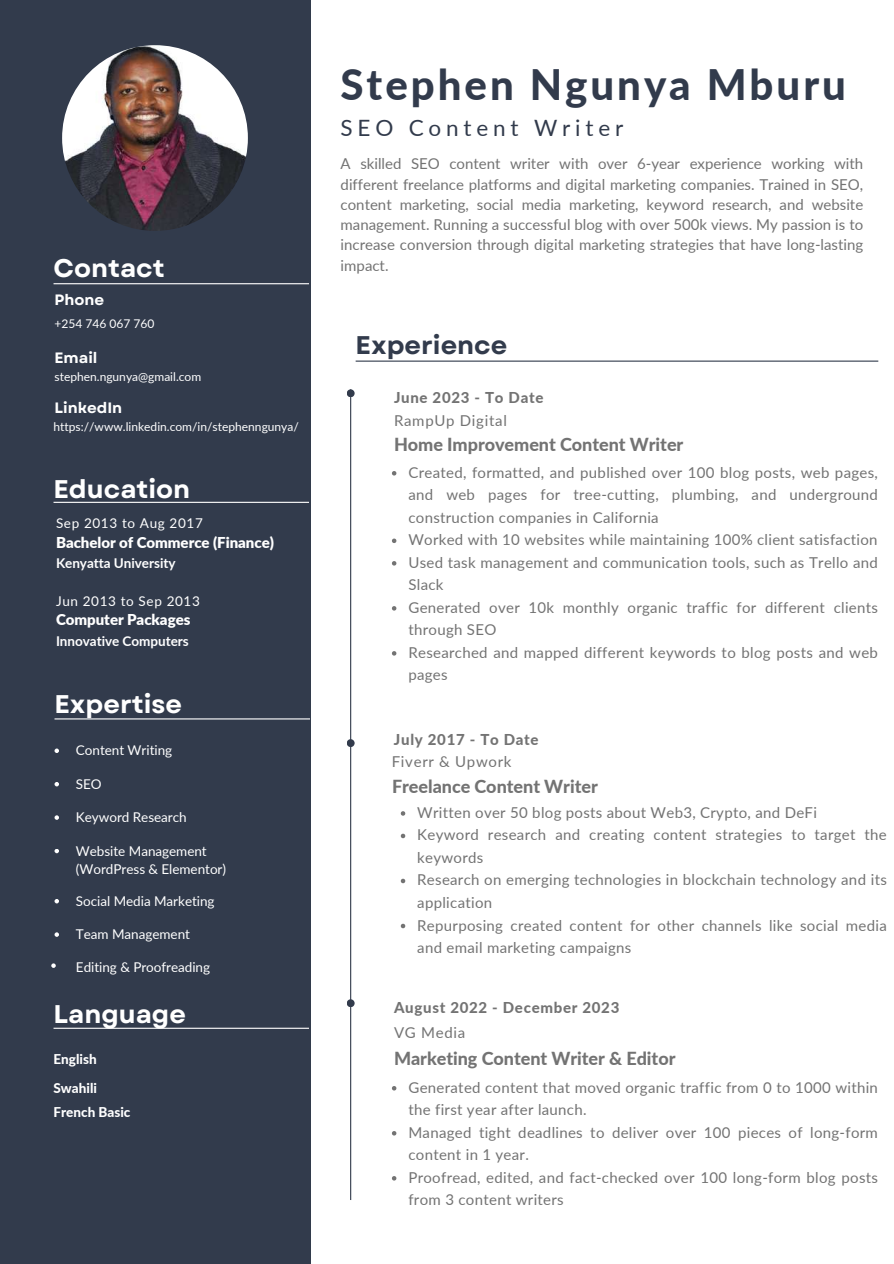
<style>
.page{position:relative;width:894px;height:1264px;background:#fff}
.page>*{position:absolute;margin:0;border:0;box-sizing:border-box;transform-origin:0 0}
.t1{font:800 42px "Lato";letter-spacing:.07em;color:#323b4c}
.t2{font:700 25.5px "Garet";color:#fff}
.t3{font:700 25.5px "Garet";color:#323b4c}
.t4{font:22.5px "Lato";letter-spacing:.215em;color:#323b4c}
.t5{font:800 18px "Lato";letter-spacing:-.005em;color:#737373}
.t6{font:15px/22.5px "Lato";letter-spacing:.02em;color:#737373}
.t7{font:800 15px "Lato";letter-spacing:.045em;color:#737373}
.t8{font:900 15px "Lato";letter-spacing:-.005em;color:#fff}
.t9{font:15px "Lato";letter-spacing:.045em;color:#737373}
.t10{font:700 15px "Garet";color:#fff}
.t11{font:13.5px/18px "Lato";letter-spacing:-.005em;color:#fff}
.t12{font:700 13.5px "Lato";letter-spacing:-.005em;color:#fff}
.t13{font:13.5px "Lato";letter-spacing:.045em;color:#fff}
.t14{font:800 13.5px/28.7px "Lato";color:#fff}
.t15{font:12px "Lato";color:#fff}
</style>
<div class="page">
<div style="left:0;top:0;width:310px;height:1263px;background:#323b4c"></div>
<hr style="left:53px;top:283px;width:256px;height:1px;background:#fff">
<hr style="left:355px;top:360px;width:523px;height:2px;background:#323b4c">
<hr style="left:350px;top:389px;width:1px;height:810px;background:#323b4c">
<svg style="left:392px;top:471px;width:4px;height:4px"></svg>
<svg style="left:392px;top:538px;width:4px;height:5px"></svg>
<svg style="left:392px;top:561px;width:4px;height:4px"></svg>
<svg style="left:392px;top:606px;width:4px;height:4px"></svg>
<svg style="left:392px;top:651px;width:4px;height:4px"></svg>
<div style="left:346px;top:739px;width:8px;height:8px;background:#323b4c;border-radius:50%"></div>
<img style="left:62px;top:45px;width:186px;height:186px;border-radius:50%">
<hr style="left:53px;top:502px;width:256px;height:1px;background:#fff">
<svg style="left:54px;top:748px;width:5px;height:5px"></svg>
<svg style="left:54px;top:782px;width:5px;height:4px"></svg>
<svg style="left:54px;top:815px;width:5px;height:4px"></svg>
<svg style="left:54px;top:849px;width:5px;height:4px"></svg>
<hr style="left:54px;top:718px;width:256px;height:1px;background:#fff">
<svg style="left:400px;top:811px;width:5px;height:4px"></svg>
<svg style="left:400px;top:833px;width:5px;height:5px"></svg>
<svg style="left:400px;top:878px;width:5px;height:5px"></svg>
<svg style="left:400px;top:923px;width:5px;height:5px"></svg>
<svg style="left:392px;top:1086px;width:4px;height:4px"></svg>
<svg style="left:392px;top:1131px;width:4px;height:4px"></svg>
<svg style="left:392px;top:1176px;width:4px;height:4px"></svg>
<hr style="left:53px;top:1027px;width:256px;height:1px;background:#fff">
<svg style="left:54px;top:899px;width:5px;height:4px"></svg>
<svg style="left:54px;top:932px;width:5px;height:4px"></svg>
<svg style="left:51px;top:963px;width:5px;height:4px"></svg>
<div style="left:346px;top:389px;width:8px;height:8px;background:#323b4c;border-radius:50%"></div>
<div style="left:346px;top:999px;width:8px;height:8px;background:#323b4c;border-radius:50%"></div>
<h2 class="t2" style="left:53px;top:249px;width:113px">Contact</h2>
<p class="t10" style="left:54px;top:289px;width:51px">Phone</p>
<p class="t15" style="left:54px;top:316px;width:101px">+254 746 067 760</p>
<p class="t10" style="left:54px;top:346px;width:44px">Email</p>
<p class="t15" style="left:54px;top:369px;width:148px">stephen.ngunya@gmail.com</p>
<p class="t10" style="left:54px;top:397px;width:69px">LinkedIn</p>
<p class="t15" style="left:53px;top:419px;width:247px">https://www.linkedin.com/in/stephenngunya/</p>
<h2 class="t2" style="left:53px;top:471px;width:138px">Education</h2>
<p class="t13" style="left:56px;top:515px;width:148px">Sep 2013 to Aug 2017</p>
<p class="t8" style="left:56px;top:533px;width:219px">Bachelor of Commerce (Finance)</p>
<p class="t12" style="left:56px;top:555px;width:121px">Kenyatta University</p>
<p class="t13" style="left:56px;top:593px;width:145px">Jun 2013 to Sep 2013</p>
<p class="t8" style="left:56px;top:610px;width:136px">Computer Packages</p>
<p class="t12" style="left:56px;top:633px;width:134px">Innovative Computers</p>
<h2 class="t2" style="left:54px;top:686px;width:129px">Expertise</h2>
<p class="t11" style="left:76px;top:741px;width:98px">Content Writing</p>
<p class="t11" style="left:76px;top:774px;width:27px">SEO</p>
<p class="t11" style="left:76px;top:807px;width:112px">Keyword Research</p>
<p class="t11" style="left:76px;top:841px;width:152px">Website Management (WordPress &amp; Elementor)</p>
<p class="t11" style="left:76px;top:891px;width:140px">Social Media Marketing</p>
<p class="t11" style="left:76px;top:924px;width:116px">Team Management</p>
<p class="t11" style="left:76px;top:958px;width:136px">Editing &amp; Proofreading</p>
<h2 class="t2" style="left:53px;top:995px;width:134px">Language</h2>
<p class="t14" style="left:53px;top:1044px;width:45px">English<br>Swahili</p>
<p class="t14" style="left:53px;top:1097px;width:78px">French Basic</p>
<h1 class="t1" style="left:340px;top:59px;width:506px">Stephen Ngunya Mburu</h1>
<h3 class="t4" style="left:340px;top:113px;width:284px">SEO Content Writer</h3>
<p class="t6" style="left:340px;top:153px;width:524px;line-height:20.2px;text-align:justify">A skilled SEO content writer with over 6-year experience working with different freelance platforms and digital marketing companies. Trained in SEO, content marketing, social media marketing, keyword research, and website management. Running a successful blog with over 500k views. My passion is to increase conversion through digital marketing strategies that have long-lasting impact.</p>
<h2 class="t3" style="left:355px;top:327px;width:153px">Experience</h2>
<p class="t7" style="left:394px;top:388px;width:151px">June 2023 - To Date</p>
<p class="t9" style="left:394px;top:410px;width:114px">RampUp Digital</p>
<p class="t5" style="left:394px;top:433px;width:291px">Home Improvement Content Writer</p>
<p class="t6" style="left:408px;top:460px;width:471px">Created, formatted, and published over 100 blog posts, web pages, and web pages for tree-cutting, plumbing, and underground construction companies in California<br>Worked with 10 websites while maintaining 100% client satisfaction Used task management and communication tools, such as Trello and Slack<br>Generated over 10k monthly organic traffic for different clients through SEO<br>Researched and mapped different keywords to blog posts and web pages</p>
<p class="t7" style="left:394px;top:730px;width:146px">July 2017 - To Date</p>
<p class="t9" style="left:391px;top:752px;width:121px">Fiverr &amp; Upwork</p>
<p class="t5" style="left:392px;top:775px;width:207px">Freelance Content Writer</p>
<p class="t6" style="left:417px;top:800px;width:471px">Written over 50 blog posts about Web3, Crypto, and DeFi<br>Keyword research and creating content strategies to target the keywords<br>Research on emerging technologies in blockchain technology and its application<br>Repurposing created content for other channels like social media and email marketing campaigns</p>
<p class="t7" style="left:394px;top:998px;width:227px">August 2022 - December 2023</p>
<p class="t6" style="left:394px;top:1020px;width:73px">VG Media</p>
<p class="t5" style="left:394px;top:1047px;width:283px">Marketing Content Writer &amp; Editor</p>
<p class="t6" style="left:408px;top:1075px;width:471px">Generated content that moved organic traffic from 0 to 1000 within the first year after launch.<br>Managed tight deadlines to deliver over 100 pieces of long-form content in 1 year.<br>Proofread, edited, and fact-checked over 100 long-form blog posts from 3 content writers</p>
</div>
